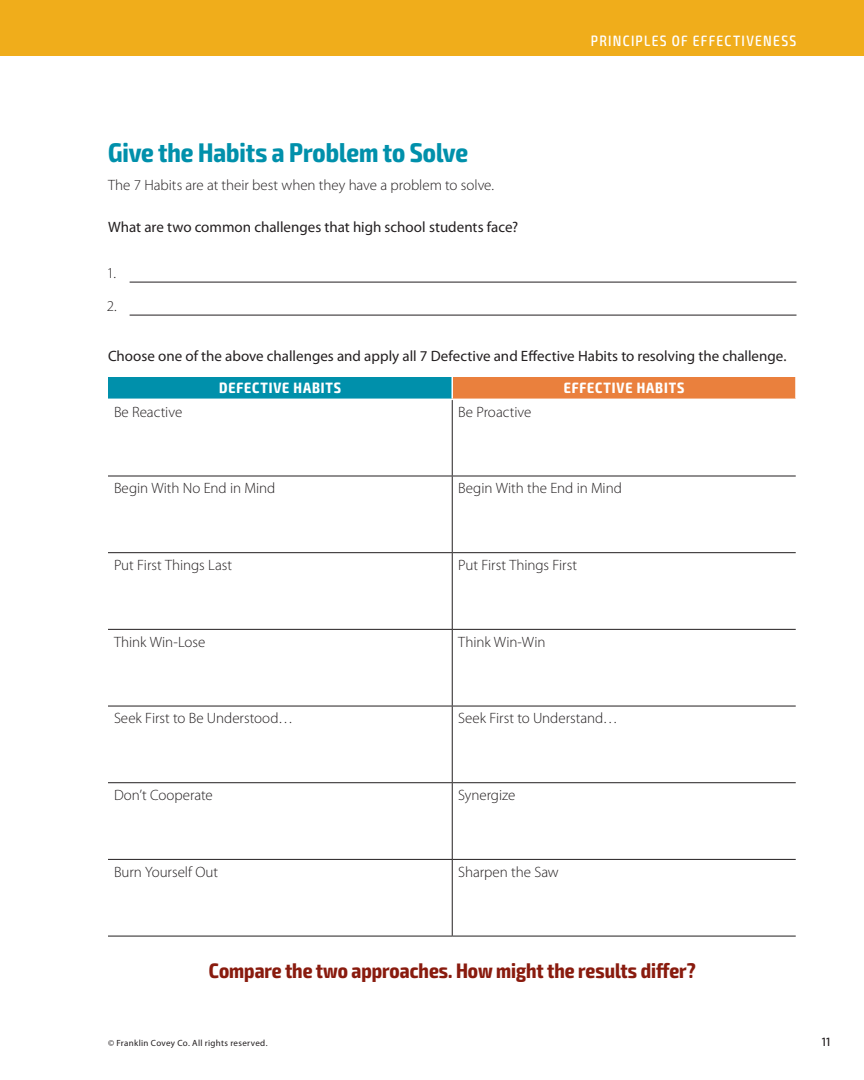
<style>
.page{position:relative;width:864px;height:1080px;background:#fff}
.page>*{position:absolute;margin:0;border:0;box-sizing:border-box;transform-origin:0 0}
.t1{font:700 condensed 27px "Exo 2";color:#0090ab}
.t2{font:700 condensed 21px "Exo 2";color:#891b0e}
.t3{font:300 15px "Myriad Pro";color:#231f20}
.t4{font:15px "Myriad Pro";color:#231f20}
.t5{font:700 condensed 15px "Exo 2";letter-spacing:.06em;color:#fff}
.t6{font:500 condensed 15px "Exo 2";letter-spacing:.085em;color:#fff}
.t7{font:500 condensed 12px "Exo 2";color:#231f20}
.t8{font:9px "Myriad Pro";letter-spacing:.035em;color:#231f20}
</style>
<div class="page">
<div style="left:0;top:0;width:864px;height:55px;background:#f0ad1b"></div>
<div style="left:108px;top:377px;width:344px;height:22px;background:#0090ab"></div>
<div style="left:452px;top:377px;width:344px;height:22px;background:#ea803d"></div>
<svg style="left:108px;top:400px;width:688px;height:536px"></svg>
<svg style="left:795px;top:377px;width:1px;height:22px"></svg>
<svg style="left:452px;top:377px;width:1px;height:22px"></svg>
<hr style="left:452px;top:400px;width:1px;height:76px;background:#231f20">
<hr style="left:108px;top:476px;width:344px;height:1px;background:#231f20">
<hr style="left:452px;top:476px;width:344px;height:1px;background:#231f20">
<hr style="left:452px;top:476px;width:1px;height:76px;background:#231f20">
<hr style="left:108px;top:552px;width:344px;height:1px;background:#231f20">
<hr style="left:452px;top:552px;width:344px;height:1px;background:#231f20">
<hr style="left:452px;top:553px;width:1px;height:76px;background:#231f20">
<hr style="left:108px;top:629px;width:344px;height:1px;background:#231f20">
<hr style="left:452px;top:629px;width:344px;height:1px;background:#231f20">
<hr style="left:452px;top:630px;width:1px;height:76px;background:#231f20">
<hr style="left:108px;top:706px;width:344px;height:1px;background:#231f20">
<hr style="left:452px;top:706px;width:344px;height:1px;background:#231f20">
<hr style="left:452px;top:706px;width:1px;height:76px;background:#231f20">
<hr style="left:108px;top:782px;width:344px;height:1px;background:#231f20">
<hr style="left:452px;top:782px;width:344px;height:1px;background:#231f20">
<hr style="left:452px;top:783px;width:1px;height:76px;background:#231f20">
<hr style="left:108px;top:859px;width:344px;height:1px;background:#231f20">
<hr style="left:452px;top:859px;width:344px;height:1px;background:#231f20">
<hr style="left:452px;top:860px;width:1px;height:76px;background:#231f20">
<hr style="left:108px;top:936px;width:344px;height:1px;background:#231f20">
<hr style="left:452px;top:936px;width:344px;height:1px;background:#231f20">
<hr style="left:130px;top:282px;width:667px;height:1px;background:#231f20">
<hr style="left:130px;top:315px;width:667px;height:1px;background:#231f20">
<h1 class="t1" style="left:108px;top:137px;width:362px">Give the Habits a Problem to Solve</h1>
<p class="t3" style="left:108px;top:177px;width:387px">The 7 Habits are at their best when they have a problem to solve.</p>
<p class="t4" style="left:108px;top:218px;width:412px">What are two common challenges that high school students face?</p>
<p class="t3" style="left:107px;top:264px;width:11px">1.</p>
<p class="t3" style="left:107px;top:297px;width:11px">2.</p>
<p class="t6" style="left:591px;top:32px;width:207px">PRINCIPLES OF EFFECTIVENESS</p>
<p class="t4" style="left:108px;top:346px;width:680px">Choose one of the above challenges and apply all 7 Defective and Effective Habits to resolving the challenge.</p>
<p class="t5" style="left:219px;top:379px;width:124px">DEFECTIVE HABITS</p>
<p class="t5" style="left:564px;top:379px;width:122px">EFFECTIVE HABITS</p>
<p class="t3" style="left:114px;top:403px;width:70px">Be Reactive</p>
<p class="t3" style="left:458px;top:403px;width:75px">Be Proactive</p>
<p class="t3" style="left:114px;top:480px;width:163px">Begin With No End in Mind</p>
<p class="t3" style="left:458px;top:480px;width:165px">Begin With the End in Mind</p>
<p class="t3" style="left:114px;top:557px;width:120px">Put First Things Last</p>
<p class="t3" style="left:458px;top:557px;width:120px">Put First Things First</p>
<p class="t3" style="left:114px;top:633px;width:93px">Think Win-Lose</p>
<p class="t3" style="left:458px;top:633px;width:89px">Think Win-Win</p>
<p class="t3" style="left:114px;top:710px;width:181px">Seek First to Be Understood…</p>
<p class="t3" style="left:458px;top:710px;width:161px">Seek First to Understand…</p>
<p class="t3" style="left:114px;top:787px;width:100px">Don’t Cooperate</p>
<p class="t3" style="left:458px;top:787px;width:59px">Synergize</p>
<p class="t3" style="left:114px;top:863px;width:106px">Burn Yourself Out</p>
<p class="t3" style="left:458px;top:863px;width:102px">Sharpen the Saw</p>
<h2 class="t2" style="left:209px;top:958px;width:488px">Compare the two approaches. How might the results differ?</h2>
<p class="t8" style="left:108px;top:1037px;width:161px">© Franklin Covey Co. All rights reserved.</p>
<p class="t7" style="left:822px;top:1034px;width:10px">11</p>
</div>
